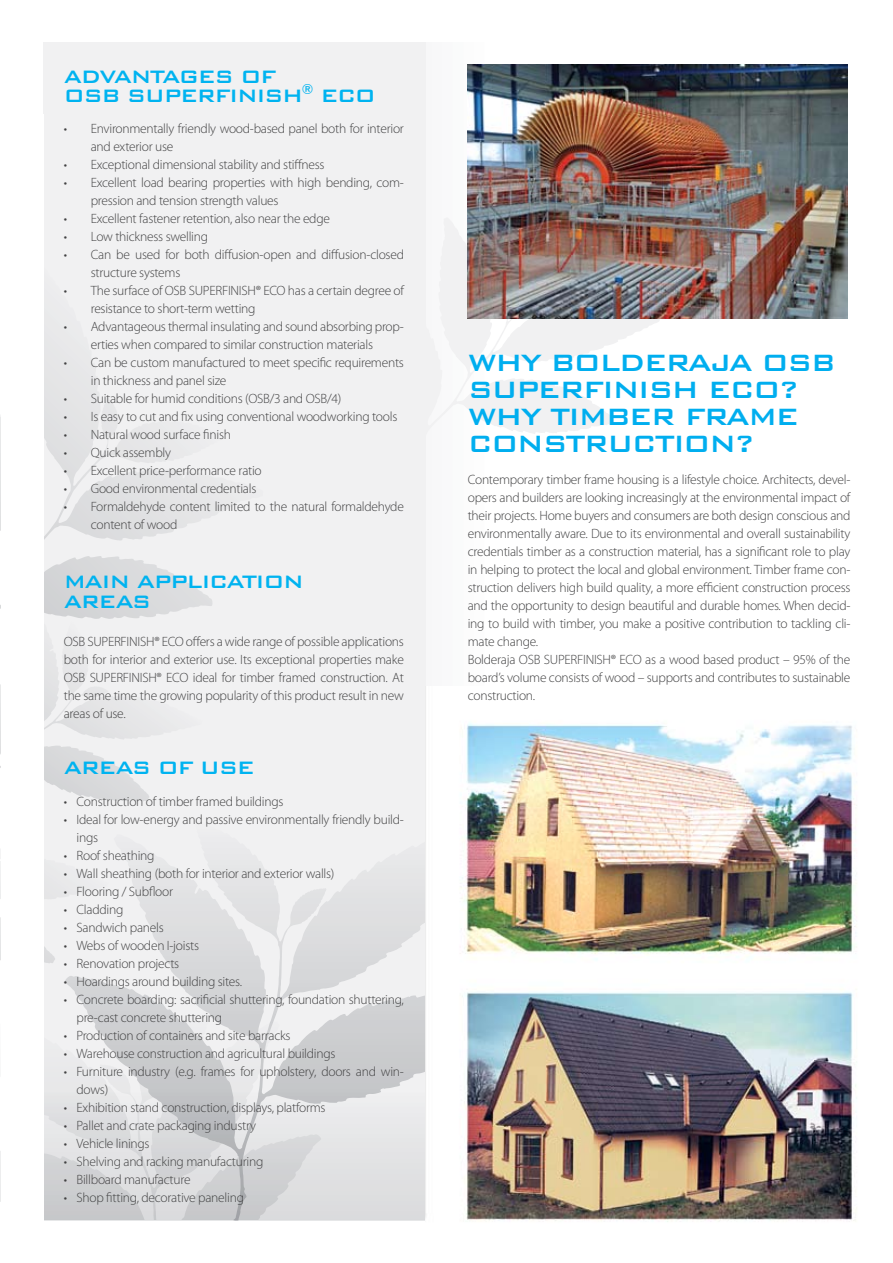
<style>
.page{position:relative;width:893px;height:1263px;background:#fff}
.page>*{position:absolute;margin:0;border:0;box-sizing:border-box;transform-origin:0 0}
.t1{font:500 31.5px/27px "Bank Gothic BT";letter-spacing:-.06em;color:#00aeef}
.t2{font:500 24px/19.5px "Bank Gothic BT";letter-spacing:-.06em;color:#00b3f0}
.t3{font:300 13.5px/18px "Myriad Pro";letter-spacing:-.02em;color:#414142}
</style>
<div class="page">
<svg style="left:467px;top:217px;width:193px;height:217px;fill:#f4f4f5"></svg>
<div style="left:43px;top:43px;width:383px;height:1177px;background:#f1f1f2"></div>
<svg style="left:0;top:261px;width:71px;height:290px"></svg>
<svg style="left:0;top:605px;width:1px;height:163px"></svg>
<svg style="left:65px;top:865px;width:360px;height:224px"></svg>
<svg style="left:100px;top:865px;width:180px;height:224px"></svg>
<svg style="left:43px;top:1089px;width:382px;height:131px"></svg>
<div style="left:1px;top:115px;width:42px;height:1147px;background:#fff"></div>
<img style="left:468px;top:65px;width:379px;height:253px">
<img style="left:466px;top:724px;width:391px;height:498px">
<h2 class="t2" style="left:64px;top:66px;width:314px">ADVANTAGES OF<br>OSB SUPERFINISH<sup>®</sup> ECO</h2>
<p class="t3" style="left:91px;top:119px;width:315px;text-indent:-27px">• Environmentally friendly wood-based panel both for interior and exterior use</p>
<p class="t3" style="left:64px;top:155px;width:262px">• Exceptional dimensional stability and stiffness</p>
<p class="t3" style="left:91px;top:173px;width:315px;text-indent:-27px">• Excellent load bearing properties with high bending, com&shy;pression and tension strength values</p>
<p class="t3" style="left:64px;top:209px;width:268px">• Excellent fastener retention, also near the edge</p>
<p class="t3" style="left:64px;top:227px;width:146px">• Low thickness swelling</p>
<p class="t3" style="left:91px;top:245px;width:315px;text-indent:-27px">• Can be used for both diffusion-open and diffusion-closed structure systems</p>
<p class="t3" style="left:91px;top:281px;width:315px;text-indent:-27px">• The surface of OSB SUPERFINISH® ECO has a certain degree of resistance to short-term wetting</p>
<p class="t3" style="left:64px;top:317px;width:342px;text-align:center">• Advantageous thermal insulating and sound absorbing prop&shy;erties when compared to similar construction materials</p>
<p class="t3" style="left:91px;top:353px;width:315px;text-indent:-27px">• Can be custom manufactured to meet specific requirements in thickness and panel size</p>
<p class="t3" style="left:64px;top:389px;width:279px">• Suitable for humid conditions (OSB/3 and OSB/4)</p>
<p class="t3" style="left:64px;top:407px;width:335px">• Is easy to cut and fix using conventional woodworking tools</p>
<p class="t3" style="left:64px;top:425px;width:169px">• Natural wood surface finish</p>
<p class="t3" style="left:64px;top:443px;width:109px">• Quick assembly</p>
<p class="t3" style="left:64px;top:461px;width:200px">• Excellent price-performance ratio</p>
<p class="t3" style="left:64px;top:479px;width:194px">• Good environmental credentials</p>
<p class="t3" style="left:91px;top:497px;width:315px;text-indent:-27px">• Formaldehyde content limited to the natural formaldehyde content of wood</p>
<h2 class="t2" style="left:64px;top:572px;width:242px">MAIN APPLICATION<br>AREAS</h2>
<p class="t3" style="left:64px;top:632px;width:342px;text-align:justify">OSB SUPERFINISH® ECO offers a wide range of possible applications both for interior and exterior use. Its exceptional properties make OSB SUPERFINISH® ECO ideal for timber framed construction. At the same time the growing popularity of this product result in new areas of use.</p>
<h2 class="t2" style="left:64px;top:758px;width:193px">AREAS OF USE</h2>
<p class="t3" style="left:64px;top:792px;width:221px">• Construction of timber framed buildings</p>
<p class="t3" style="left:77px;top:810px;width:329px;text-indent:-13px">• Ideal for low-energy and passive environmentally friendly build&shy;ings</p>
<p class="t3" style="left:64px;top:846px;width:92px">• Roof sheathing</p>
<p class="t3" style="left:64px;top:864px;width:272px">• Wall sheathing (both for interior and exterior walls)</p>
<p class="t3" style="left:64px;top:882px;width:111px">• Flooring / Subfloor</p>
<p class="t3" style="left:64px;top:900px;width:61px">• Cladding</p>
<p class="t3" style="left:64px;top:918px;width:101px">• Sandwich panels</p>
<p class="t3" style="left:64px;top:936px;width:137px">• Webs of wooden I-joists</p>
<p class="t3" style="left:64px;top:954px;width:117px">• Renovation projects</p>
<p class="t3" style="left:64px;top:972px;width:180px">• Hoardings around building sites.</p>
<p class="t3" style="left:77px;top:990px;width:329px;text-indent:-13px">• Concrete boarding: sacrificial shuttering, foundation shuttering, pre-cast concrete shuttering</p>
<p class="t3" style="left:64px;top:1026px;width:228px">• Production of containers and site barracks</p>
<p class="t3" style="left:64px;top:1044px;width:273px">• Warehouse construction and agricultural buildings</p>
<p class="t3" style="left:77px;top:1062px;width:329px;text-indent:-13px">• Furniture industry (e.g. frames for upholstery, doors and win&shy;dows)</p>
<p class="t3" style="left:64px;top:1098px;width:263px">• Exhibition stand construction, displays, platforms</p>
<p class="t3" style="left:64px;top:1116px;width:194px">• Pallet and crate packaging industry</p>
<p class="t3" style="left:64px;top:1134px;width:87px">• Vehicle linings</p>
<p class="t3" style="left:64px;top:1152px;width:201px">• Shelving and racking manufacturing</p>
<p class="t3" style="left:64px;top:1170px;width:128px">• Billboard manufacture</p>
<p class="t3" style="left:64px;top:1188px;width:182px">• Shop fitting, decorative paneling</p>
<h1 class="t1" style="left:468px;top:349px;width:370px">WHY BOLDERAJA OSB<br>SUPERFINISH ECO?<br>WHY TIMBER FRAME<br>CONSTRUCTION?</h1>
<p class="t3" style="left:468px;top:470px;width:384px">Contemporary timber frame housing is a lifestyle choice. Architects, devel&shy;opers and builders are looking increasingly at the environmental impact of their projects. Home buyers and consumers are both design conscious and environmentally aware. Due to its environmental and overall sustainability credentials timber as a construction material, has a significant role to play in helping to protect the local and global environment. Timber frame con&shy;struction delivers high build quality, a more efficient construction process and the opportunity to design beautiful and durable homes. When decid&shy;ing to build with timber, you make a positive contribution to tackling cli&shy;mate change.<br>Bolderaja OSB SUPERFINISH® ECO as a wood based product – 95% of the board’s volume consists of wood – supports and contributes to sustainable construction.</p>
</div>
